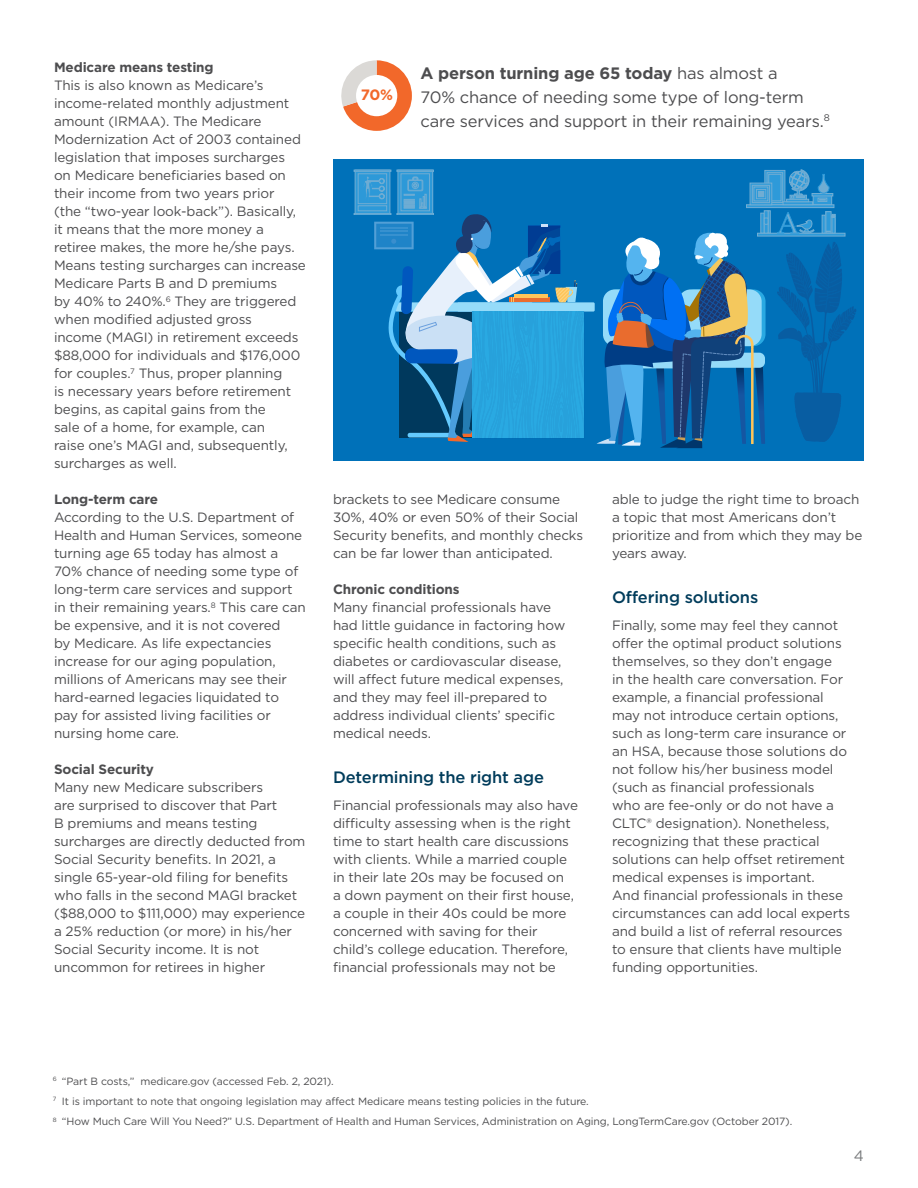
<style>
.page{position:relative;width:918px;height:1188px;background:#fff}
.page>*{position:absolute;margin:0;border:0;box-sizing:border-box;transform-origin:0 0}
.t1{font:99px "Chartwell Pies";color:#f2682a}
.body_copy_baseline_g{font:16.5px/24px "Gotham";letter-spacing:-.01em;color:#4d4d4f}
.subhead_h2{font:500 16.5px "Gotham";letter-spacing:-.01em;color:#013c5b}
.t2{font:700 15px "Gotham";color:#f2682a}
.t3{font:15px "Gotham";color:#797b7d}
.body_copy{font:13.5px/18px "Gotham";letter-spacing:-.01em;color:#4d4d4f}
.subhead_h3{font:700 13.5px "Gotham";letter-spacing:-.01em;color:#4d4d4f}
.footnotes{font:10.5px "Gotham";letter-spacing:-.01em;color:#4d4d4f}
.body_copy_baseline_g-2{font:9.6px "Gotham";color:#4d4d4f}
.s1{color:#dbd9d6}
.s2{color:#fff}
.s3{font-weight:700}
</style>
<div class="page">
<div style="left:333px;top:160px;width:531px;height:301px;background:#0071b9"></div>
<div style="left:457px;top:302px;width:138px;height:10px;background:#95dbf9"></div>
<svg style="left:596px;top:170px;width:260px;height:278px"></svg>
<svg style="left:357px;top:172px;width:31px;height:40px"></svg>
<div style="left:358px;top:174px;width:29px;height:30px;background:#2d99d8"></div>
<div style="left:358px;top:206px;width:29px;height:5px;background:#2d99d8"></div>
<svg style="left:400px;top:172px;width:31px;height:4px"></svg>
<svg style="left:361px;top:176px;width:223px;height:266px"></svg>
<h3 class="subhead_h3" style="left:54px;top:58px;width:161px">Medicare means testing</h3>
<p class="body_copy" style="left:54px;top:76px;width:253px">This is also known as Medicare’s income-related monthly adjustment amount (IRMAA). The Medicare Modernization Act of 2003 contained legislation that imposes surcharges<br>on Medicare beneficiaries based on their income from two years prior<br>(the “two-year look-back”). Basically, it means that the more money a retiree makes, the more he/she pays.<br>Means testing surcharges can increase Medicare Parts B and D premiums<br>by 40% to 240%.<sup>6</sup> They are triggered when modified adjusted gross<br>income (MAGI) in retirement exceeds $88,000 for individuals and $176,000 for couples.<sup>7</sup> Thus, proper planning<br>is necessary years before retirement begins, as capital gains from the<br>sale of a home, for example, can<br>raise one’s MAGI and, subsequently, surcharges as well.</p>
<h3 class="subhead_h3" style="left:54px;top:490px;width:106px">Long-term care</h3>
<p class="body_copy" style="left:54px;top:508px;width:253px">According to the U.S. Department of Health and Human Services, someone turning age 65 today has almost a 70% chance of needing some type of long-term care services and support in their remaining years.<sup>8</sup> This care can be expensive, and it is not covered<br>by Medicare. As life expectancies increase for our aging population, millions of Americans may see their hard-earned legacies liquidated to pay for assisted living facilities or nursing home care.</p>
<h3 class="subhead_h3" style="left:54px;top:760px;width:102px">Social Security</h3>
<p class="body_copy" style="left:54px;top:778px;width:253px">Many new Medicare subscribers<br>are surprised to discover that Part<br>B premiums and means testing surcharges are directly deducted from Social Security benefits. In 2021, a single 65-year-old filing for benefits who falls in the second MAGI bracket ($88,000 to $111,000) may experience a 25% reduction (or more) in his/her Social Security income. It is not uncommon for retirees in higher</p>
<h1 class="t1" style="left:336px;top:41px;width:162px">70<span class="s1">30</span><span class="s2">D</span></h1>
<p class="t2" style="left:361px;top:85px;width:34px">70%</p>
<p class="body_copy_baseline_g" style="left:421px;top:61px;width:405px"><span class="s3">A person turning age 65 today</span> has almost a<br>70% chance of needing some type of long-term care services and support in their remaining years.</p>
<p class="body_copy_baseline_g-2" style="left:824px;top:112px;width:8px">8</p>
<p class="body_copy" style="left:333px;top:490px;width:252px">brackets to see Medicare consume 30%, 40% or even 50% of their Social Security benefits, and monthly checks can be far lower than anticipated.</p>
<h3 class="subhead_h3" style="left:333px;top:580px;width:128px">Chronic conditions</h3>
<p class="body_copy" style="left:333px;top:598px;width:234px">Many financial professionals have had little guidance in factoring how specific health conditions, such as diabetes or cardiovascular disease, will affect future medical expenses, and they may feel ill-prepared to address individual clients’ specific medical needs.</p>
<h2 class="subhead_h2" style="left:333px;top:766px;width:213px">Determining the right age</h2>
<p class="body_copy" style="left:333px;top:796px;width:247px">Financial professionals may also have difficulty assessing when is the right time to start health care discussions with clients. While a married couple in their late 20s may be focused on<br>a down payment on their first house, a couple in their 40s could be more concerned with saving for their child’s college education. Therefore, financial professionals may not be</p>
<p class="body_copy" style="left:612px;top:490px;width:252px">able to judge the right time to broach a topic that most Americans don’t prioritize and from which they may be years away.</p>
<h2 class="subhead_h2" style="left:612px;top:586px;width:148px">Offering solutions</h2>
<p class="body_copy" style="left:612px;top:616px;width:240px">Finally, some may feel they cannot offer the optimal product solutions themselves, so they don’t engage<br>in the health care conversation. For example, a financial professional may not introduce certain options, such as long-term care insurance or an HSA, because those solutions do not follow his/her business model (such as financial professionals<br>who are fee-only or do not have a CLTC® designation). Nonetheless, recognizing that these practical solutions can help offset retirement medical expenses is important.<br>And financial professionals in these circumstances can add local experts and build a list of referral resources to ensure that clients have multiple funding opportunities.</p>
<p class="footnotes" style="left:53px;top:1074px;width:282px"><sup>6</sup> “Part B costs,” medicare.gov (accessed Feb. 2, 2021).</p>
<p class="footnotes" style="left:53px;top:1094px;width:537px"><sup>7</sup> It is important to note that ongoing legislation may affect Medicare means testing policies in the future.</p>
<p class="footnotes" style="left:53px;top:1115px;width:741px"><sup>8</sup> “How Much Care Will You Need?” U.S. Department of Health and Human Services, Administration on Aging, LongTermCare.gov (October 2017).</p>
<p class="t3" style="left:854px;top:1146px;width:12px">4</p>
</div>
